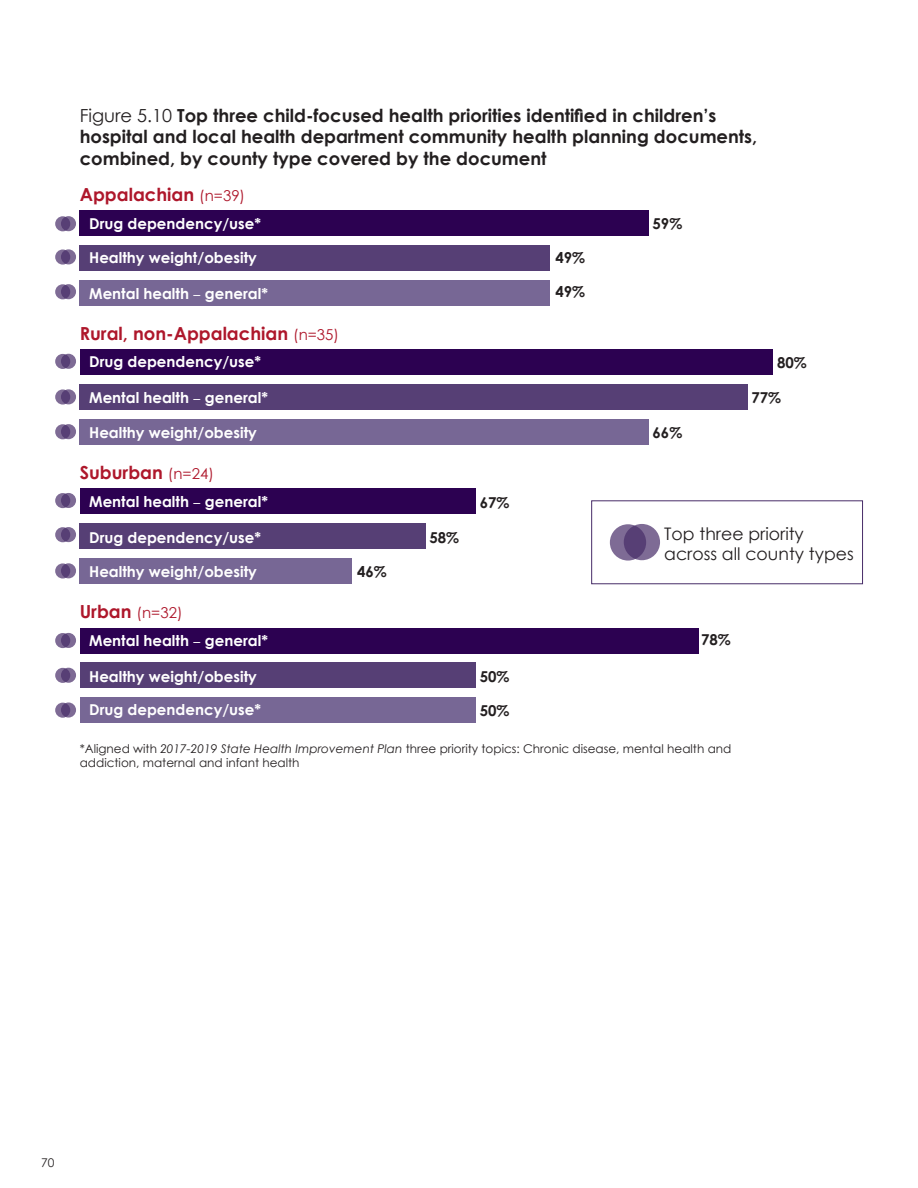
<style>
.page{position:relative;width:918px;height:1188px;background:#fff}
.page>*{position:absolute;margin:0;border:0;box-sizing:border-box;transform-origin:0 0}
.t1{font:700 18px/21.6px "Century Gothic";color:#231f20}
.t2{font:700 18px "Century Gothic";color:#ae172b}
.t3{font:17.25px/20.7px "Century Gothic";color:#231f20}
.t4{font:700 15px "Century Gothic";color:#fff}
.t5{font:700 15px "Century Gothic";color:#231f20}
.t6{font:15px "Century Gothic";color:#ae172b}
.t7{font:12px/14.4px "Century Gothic";color:#231f20}
.s1{font-weight:400}
.s2{font-weight:400;font-size:15px}
.s3{font-family:"Athelas"}
.s4{font-weight:700;font-size:18px}
.s5{font-style:italic}
</style>
<div class="page">
<div style="left:80px;top:210px;width:569px;height:25px;background:#2c0151"></div>
<div style="left:80px;top:245px;width:470px;height:25px;background:#563f75"></div>
<div style="left:80px;top:280px;width:470px;height:25px;background:#776795"></div>
<div style="left:80px;top:350px;width:693px;height:25px;background:#2c0151"></div>
<div style="left:80px;top:384px;width:668px;height:25px;background:#563f75"></div>
<div style="left:80px;top:419px;width:569px;height:25px;background:#776795"></div>
<div style="left:80px;top:489px;width:396px;height:25px;background:#2c0151"></div>
<div style="left:80px;top:524px;width:346px;height:25px;background:#563f75"></div>
<div style="left:80px;top:558px;width:272px;height:25px;background:#776795"></div>
<div style="left:80px;top:628px;width:618px;height:25px;background:#2c0151"></div>
<div style="left:80px;top:663px;width:396px;height:25px;background:#563f75"></div>
<div style="left:80px;top:698px;width:396px;height:25px;background:#776795"></div>
<div style="left:591px;top:501px;width:272px;height:83px;border:1px solid #472c68"></div>
<svg style="left:610px;top:524px;width:36px;height:37px"></svg>
<svg style="left:624px;top:524px;width:36px;height:36px"></svg>
<svg style="left:55px;top:216px;width:15px;height:15px"></svg>
<svg style="left:61px;top:216px;width:15px;height:15px"></svg>
<svg style="left:55px;top:249px;width:15px;height:16px"></svg>
<svg style="left:61px;top:249px;width:15px;height:15px"></svg>
<svg style="left:55px;top:284px;width:15px;height:15px"></svg>
<svg style="left:61px;top:284px;width:15px;height:15px"></svg>
<svg style="left:55px;top:354px;width:15px;height:15px"></svg>
<svg style="left:61px;top:354px;width:15px;height:15px"></svg>
<svg style="left:55px;top:389px;width:15px;height:16px"></svg>
<svg style="left:61px;top:389px;width:15px;height:15px"></svg>
<svg style="left:55px;top:424px;width:15px;height:15px"></svg>
<svg style="left:61px;top:424px;width:15px;height:15px"></svg>
<svg style="left:55px;top:493px;width:15px;height:15px"></svg>
<svg style="left:61px;top:493px;width:15px;height:15px"></svg>
<svg style="left:55px;top:527px;width:15px;height:15px"></svg>
<svg style="left:61px;top:527px;width:15px;height:15px"></svg>
<svg style="left:55px;top:563px;width:15px;height:16px"></svg>
<svg style="left:61px;top:563px;width:15px;height:15px"></svg>
<svg style="left:55px;top:633px;width:15px;height:15px"></svg>
<svg style="left:61px;top:633px;width:15px;height:15px"></svg>
<svg style="left:55px;top:668px;width:15px;height:15px"></svg>
<svg style="left:61px;top:668px;width:15px;height:15px"></svg>
<svg style="left:55px;top:703px;width:15px;height:15px"></svg>
<svg style="left:61px;top:702px;width:15px;height:16px"></svg>
<p class="t1" style="left:80px;top:103px;width:679px"><span class="s1">Figure 5.10</span> Top three child-focused health priorities identified in children’s hospital and local health department community health planning documents, combined, by county type covered by the document</p>
<p class="t2" style="left:80px;top:181px;width:167px">Appalachian <span class="s2">(n=39)</span></p>
<p class="t4" style="left:89px;top:213px;width:173px">Drug dependency/use*</p>
<p class="t4" style="left:89px;top:246px;width:169px">Healthy weight/obesity</p>
<p class="t4" style="left:89px;top:282px;width:180px">Mental health <span class="s3">–</span> general*</p>
<p class="t2" style="left:80px;top:320px;width:261px">Rural, non-Appalachian <span class="s2">(n=35)</span></p>
<p class="t4" style="left:89px;top:350px;width:173px">Drug dependency/use*</p>
<p class="t4" style="left:89px;top:386px;width:180px">Mental health <span class="s3">–</span> general*</p>
<p class="t4" style="left:89px;top:421px;width:169px">Healthy weight/obesity</p>
<p class="t2" style="left:80px;top:459px;width:136px">Suburban <span class="s2">(n=24)</span></p>
<p class="t4" style="left:89px;top:490px;width:180px">Mental health <span class="s3">–</span> general*</p>
<p class="t4" style="left:89px;top:526px;width:173px">Drug dependency/use*</p>
<p class="t4" style="left:89px;top:560px;width:169px">Healthy weight/obesity</p>
<p class="t6" style="left:80px;top:602px;width:104px"><span class="s4">Urban</span> (n=32)</p>
<p class="t4" style="left:89px;top:629px;width:180px">Mental health <span class="s3">–</span> general*</p>
<p class="t5" style="left:357px;top:560px;width:31px">46%</p>
<p class="t5" style="left:429px;top:526px;width:31px">58%</p>
<p class="t5" style="left:480px;top:491px;width:31px">67%</p>
<p class="t5" style="left:555px;top:246px;width:31px">49%</p>
<p class="t5" style="left:555px;top:281px;width:31px">49%</p>
<p class="t5" style="left:653px;top:213px;width:31px">59%</p>
<p class="t5" style="left:653px;top:421px;width:31px">66%</p>
<p class="t5" style="left:777px;top:351px;width:31px">80%</p>
<p class="t5" style="left:751px;top:386px;width:31px">77%</p>
<p class="t3" style="left:664px;top:523px;width:191px">Top three priority across all county types</p>
<p class="t5" style="left:701px;top:629px;width:31px">78%</p>
<p class="t4" style="left:89px;top:665px;width:169px">Healthy weight/obesity</p>
<p class="t5" style="left:480px;top:665px;width:31px">50%</p>
<p class="t5" style="left:480px;top:699px;width:31px">50%</p>
<p class="t7" style="left:80px;top:741px;width:653px">*Aligned with <span class="s5">2017-2019 State Health Improvement Plan</span> three priority topics: Chronic disease, mental health and addiction, maternal and infant health</p>
<p class="t4" style="left:89px;top:698px;width:173px">Drug dependency/use*</p>
<p class="t7" style="left:41px;top:1155px;width:15px">70</p>
</div>
